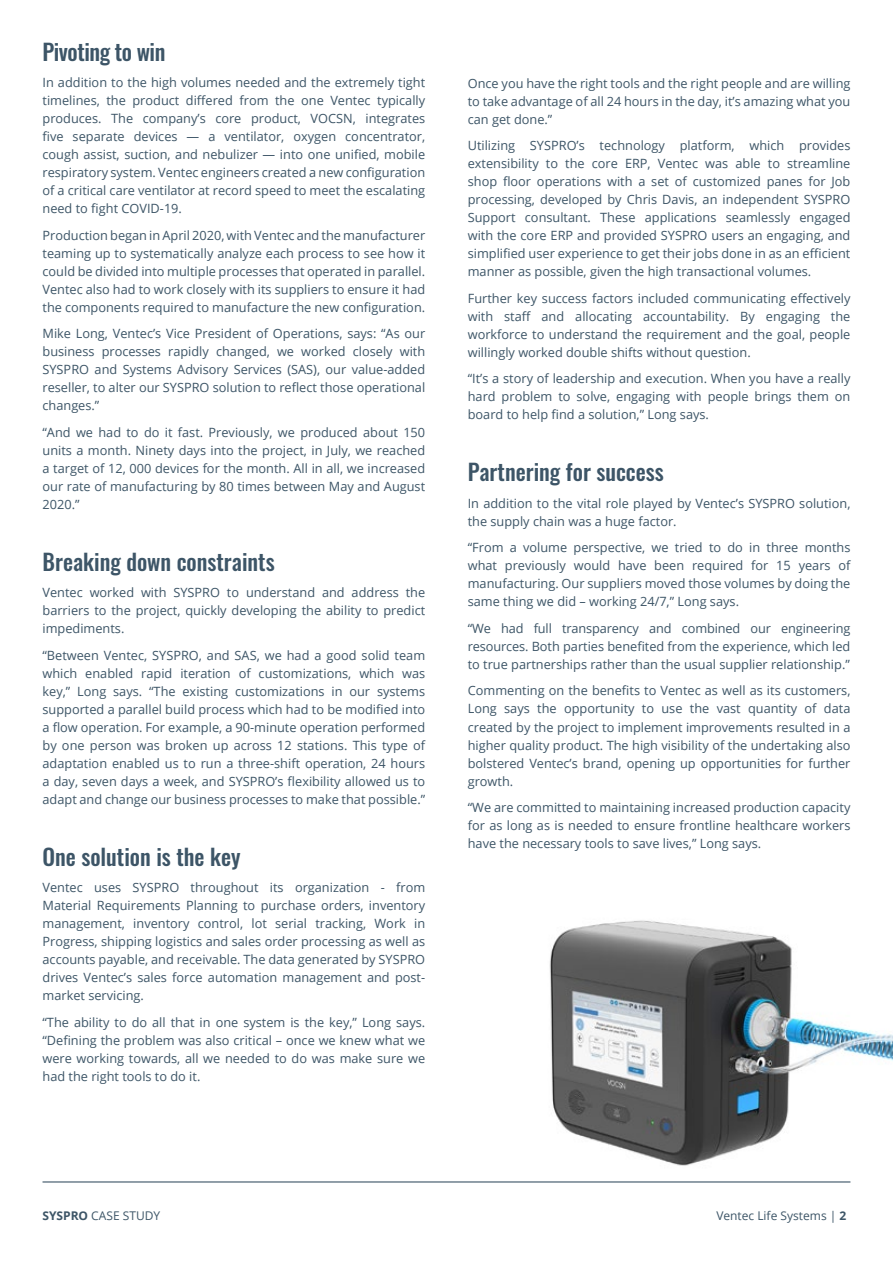
<style>
.page{position:relative;width:893px;height:1263px;background:#fff}
.page>*{position:absolute;margin:0;border:0;box-sizing:border-box;transform-origin:0 0}
.t1{font:22.5px "Oswald";color:#3d5567}
.t2{font:22.5px "Oswald";letter-spacing:-.02em;color:#3d5567}
.t3{font:12.75px/18px "Open Sans";color:#3d5567;text-align:justify}
.t4{font:12px "Open Sans";color:#3d5567}
.s1{font-weight:700}
</style>
<div class="page">
<hr style="left:43px;top:1181px;width:807px;height:1px;background:#3d5567">
<img style="left:549px;top:920px;width:344px;height:246px">
<h1 class="t2" style="left:43px;top:31px;width:124px">Pivoting to win</h1>
<p class="t3" style="left:43px;top:73px;width:384px">In addition to the high volumes needed and the extremely tight timelines, the product differed from the one Ventec typically produces. The company’s core product, VOCSN, integrates five separate devices — a ventilator, oxygen concentrator, cough assist, suction, and nebulizer — into one unified, mobile respiratory system. Ventec engineers created a new configuration of a critical care ventilator at record speed to meet the escalating need to fight COVID-19.</p>
<p class="t3" style="left:43px;top:226px;width:384px">Production began in April 2020, with Ventec and the manufacturer teaming up to systematically analyze each process to see how it could be divided into multiple processes that operated in parallel.<br>Ventec also had to work closely with its suppliers to ensure it had the components required to manufacture the new configuration.</p>
<p class="t3" style="left:43px;top:324px;width:384px">Mike Long, Ventec’s Vice President of Operations, says: “As our business processes rapidly changed, we worked closely with SYSPRO and Systems Advisory Services (SAS), our value-added reseller, to alter our SYSPRO solution to reflect those operational changes.”</p>
<p class="t3" style="left:43px;top:423px;width:384px">“And we had to do it fast. Previously, we produced about 150 units a month. Ninety days into the project, in July, we reached a target of 12, 000 devices for the month. All in all, we increased our rate of manufacturing by 80 times between May and August 2020.”</p>
<h1 class="t1" style="left:43px;top:541px;width:234px">Breaking down constraints</h1>
<p class="t3" style="left:43px;top:583px;width:384px">Ventec worked with SYSPRO to understand and address the barriers to the project, quickly developing the ability to predict impediments.</p>
<p class="t3" style="left:43px;top:646px;width:384px">“Between Ventec, SYSPRO, and SAS, we had a good solid team which enabled rapid iteration of customizations, which was key,” Long says. “The existing customizations in our systems supported a parallel build process which had to be modified into a flow operation. For example, a 90-minute operation performed by one person was broken up across 12 stations. This type of adaptation enabled us to run a three-shift operation, 24 hours a day, seven days a week, and SYSPRO’s flexibility allowed us to adapt and change our business processes to make that possible.”</p>
<h1 class="t1" style="left:43px;top:836px;width:199px">One solution is the key</h1>
<p class="t3" style="left:43px;top:878px;width:384px">Ventec uses SYSPRO throughout its organization - from Material Requirements Planning to purchase orders, inventory management, inventory control, lot serial tracking, Work in Progress, shipping logistics and sales order processing as well as accounts payable, and receivable. The data generated by SYSPRO drives Ventec’s sales force automation management and post&shy;market servicing.</p>
<p class="t3" style="left:43px;top:1013px;width:384px">“The ability to do all that in one system is the key,” Long says. “Defining the problem was also critical – once we knew what we were working towards, all we needed to do was make sure we had the right tools to do it.</p>
<p class="t3" style="left:468px;top:74px;width:384px">Once you have the right tools and the right people and are willing to take advantage of all 24 hours in the day, it’s amazing what you can get done.”</p>
<p class="t3" style="left:468px;top:136px;width:384px">Utilizing SYSPRO’s technology platform, which provides extensibility to the core ERP, Ventec was able to streamline shop floor operations with a set of customized panes for Job processing, developed by Chris Davis, an independent SYSPRO Support consultant. These applications seamlessly engaged with the core ERP and provided SYSPRO users an engaging, and simplified user experience to get their jobs done in as an efficient manner as possible, given the high transactional volumes.</p>
<p class="t3" style="left:468px;top:289px;width:384px">Further key success factors included communicating effectively with staff and allocating accountability. By engaging the workforce to understand the requirement and the goal, people willingly worked double shifts without question.</p>
<p class="t3" style="left:468px;top:369px;width:384px">“It’s a story of leadership and execution. When you have a really hard problem to solve, engaging with people brings them on board to help find a solution,” Long says.</p>
<h1 class="t1" style="left:468px;top:452px;width:198px">Partnering for success</h1>
<p class="t3" style="left:468px;top:494px;width:384px">In addition to the vital role played by Ventec’s SYSPRO solution, the supply chain was a huge factor.</p>
<p class="t3" style="left:468px;top:538px;width:384px">“From a volume perspective, we tried to do in three months what previously would have been required for 15 years of manufacturing. Our suppliers moved those volumes by doing the same thing we did – working 24/7,” Long says.</p>
<p class="t3" style="left:468px;top:619px;width:384px">“We had full transparency and combined our engineering resources. Both parties benefited from the experience, which led to true partnerships rather than the usual supplier relationship.”</p>
<p class="t3" style="left:468px;top:681px;width:384px">Commenting on the benefits to Ventec as well as its customers, Long says the opportunity to use the vast quantity of data created by the project to implement improvements resulted in a higher quality product. The high visibility of the undertaking also bolstered Ventec’s brand, opening up opportunities for further growth.</p>
<p class="t3" style="left:468px;top:798px;width:384px">“We are committed to maintaining increased production capacity for as long as is needed to ensure frontline healthcare workers have the necessary tools to save lives,” Long says.</p>
<p class="t4" style="left:42px;top:1208px;width:119px"><span class="s1">SYSPRO</span> CASE STUDY</p>
<p class="t4" style="left:716px;top:1208px;width:132px">Ventec Life Systems | <span class="s1">2</span></p>
</div>
